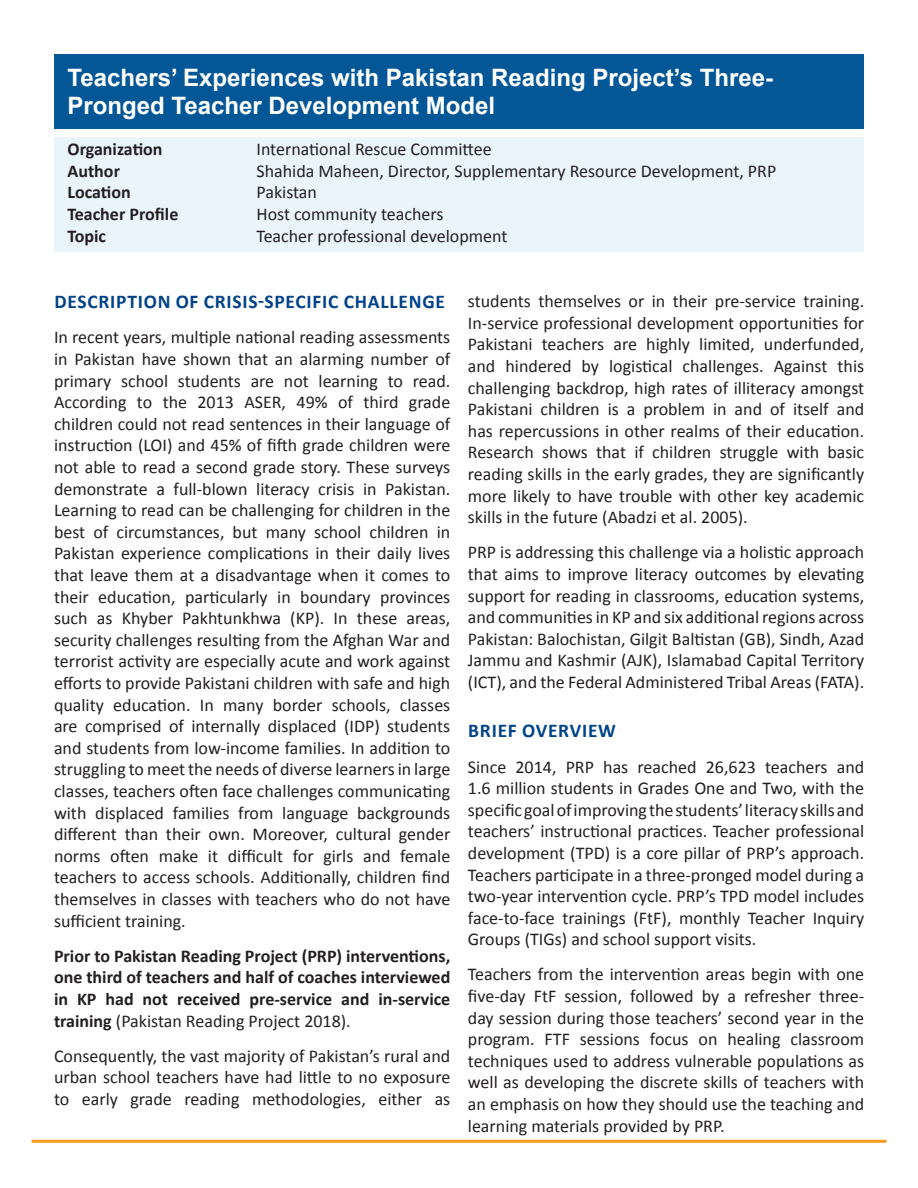
<style>
.page{position:relative;width:918px;height:1188px;background:#fff}
.page>*{position:absolute;margin:0;border:0;box-sizing:border-box;transform-origin:0 0}
.t1{font:700 24px/28.8px "Arial";color:#fff}
.Subsections{font:700 19.5px "Calibri";letter-spacing:.04em;color:#004389}
.Main_body_text{font:18px/21.6px "Calibri";color:#231f20;text-align:justify}
.Main_body_text-2{font:700 18px/21.6px "Calibri";color:#231f20;text-align:justify}
.Case_Details{font:18px "Calibri";color:#231f20}
.Case_Details-2{font:700 18px "Calibri";color:#231f20}
.s1{font-weight:400}
</style>
<div class="page">
<hr style="left:32px;top:1140px;width:854px;height:3px;background:#f89a1c">
<div style="left:54px;top:54px;width:810px;height:75px;background:#035796"></div>
<div style="left:54px;top:137px;width:810px;height:115px;background:#eaf4fb"></div>
<p class="t1" style="left:68px;top:63px;width:707px">Teachers’ Experiences with Pakistan Reading Project’s Three-<br>Pronged Teacher Development Model</p>
<p class="Case_Details-2" style="left:68px;top:138px;width:97px">Organization</p>
<p class="Case_Details" style="left:256px;top:138px;width:237px">International Rescue Committee</p>
<p class="Case_Details-2" style="left:68px;top:159px;width:54px">Author</p>
<p class="Case_Details" style="left:256px;top:159px;width:521px">Shahida Maheen, Director, Supplementary Resource Development, PRP</p>
<p class="Case_Details-2" style="left:68px;top:181px;width:65px">Location</p>
<p class="Case_Details" style="left:257px;top:181px;width:62px">Pakistan</p>
<p class="Case_Details-2" style="left:68px;top:203px;width:112px">Teacher Profile</p>
<p class="Case_Details" style="left:257px;top:203px;width:189px">Host community teachers</p>
<p class="Case_Details-2" style="left:68px;top:224px;width:40px">Topic</p>
<p class="Case_Details" style="left:256px;top:224px;width:253px">Teacher professional development</p>
<p class="Subsections" style="left:54px;top:289px;width:392px">DESCRIPTION OF CRISIS-SPECIFIC CHALLENGE</p>
<p class="Main_body_text" style="left:54px;top:327px;width:398px">In recent years, multiple national reading assessments in Pakistan have shown that an alarming number of primary school students are not learning to read.<br>According to the 2013 ASER, 49% of third grade children could not read sentences in their language of instruction (LOI) and 45% of fifth grade children were not able to read a second grade story. These surveys demonstrate a full-blown literacy crisis in Pakistan.<br>Learning to read can be challenging for children in the best of circumstances, but many school children in Pakistan experience complications in their daily lives that leave them at a disadvantage when it comes to their education, particularly in boundary provinces such as Khyber Pakhtunkhwa (KP). In these areas, security challenges resulting from the Afghan War and terrorist activity are especially acute and work against efforts to provide Pakistani children with safe and high quality education. In many border schools, classes are comprised of internally displaced (IDP) students and students from low-income families. In addition to struggling to meet the needs of diverse learners in large classes, teachers often face challenges communicating with displaced families from language backgrounds different than their own. Moreover, cultural gender norms often make it difficult for girls and female teachers to access schools. Additionally, children find themselves in classes with teachers who do not have sufficient training.</p>
<p class="Main_body_text-2" style="left:54px;top:945px;width:398px">Prior to Pakistan Reading Project (PRP) interventions, one third of teachers and half of coaches interviewed in KP had not received pre-service and in-service training <span class="s1">(Pakistan Reading Project 2018).</span></p>
<p class="Main_body_text" style="left:54px;top:1045px;width:398px">Consequently, the vast majority of Pakistan’s rural and urban school teachers have had little to no exposure to early grade reading methodologies, either as</p>
<p class="Main_body_text" style="left:468px;top:291px;width:398px">students themselves or in their pre-service training.<br>In-service professional development opportunities for Pakistani teachers are highly limited, underfunded, and hindered by logistical challenges. Against this challenging backdrop, high rates of illiteracy amongst Pakistani children is a problem in and of itself and has repercussions in other realms of their education.<br>Research shows that if children struggle with basic reading skills in the early grades, they are significantly more likely to have trouble with other key academic skills in the future (Abadzi et al. 2005).</p>
<p class="Main_body_text" style="left:468px;top:542px;width:398px">PRP is addressing this challenge via a holistic approach that aims to improve literacy outcomes by elevating support for reading in classrooms, education systems, and communities in KP and six additional regions across Pakistan: Balochistan, Gilgit Baltistan (GB), Sindh, Azad Jammu and Kashmir (AJK), Islamabad Capital Territory (ICT), and the Federal Administered Tribal Areas (FATA).</p>
<p class="Subsections" style="left:468px;top:719px;width:149px">BRIEF OVERVIEW</p>
<p class="Main_body_text" style="left:468px;top:756px;width:398px">Since 2014, PRP has reached 26,623 teachers and 1.6 million students in Grades One and Two, with the specific goal of improving the students’ literacy skills and teachers’ instructional practices. Teacher professional development (TPD) is a core pillar of PRP’s approach.<br>Teachers participate in a three-pronged model during a two-year intervention cycle. PRP’s TPD model includes face-to-face trainings (FtF), monthly Teacher Inquiry Groups (TIGs) and school support visits.</p>
<p class="Main_body_text" style="left:468px;top:964px;width:398px">Teachers from the intervention areas begin with one five-day FtF session, followed by a refresher three&shy;day session during those teachers’ second year in the program. FTF sessions focus on healing classroom techniques used to address vulnerable populations as well as developing the discrete skills of teachers with an emphasis on how they should use the teaching and learning materials provided by PRP.</p>
</div>
